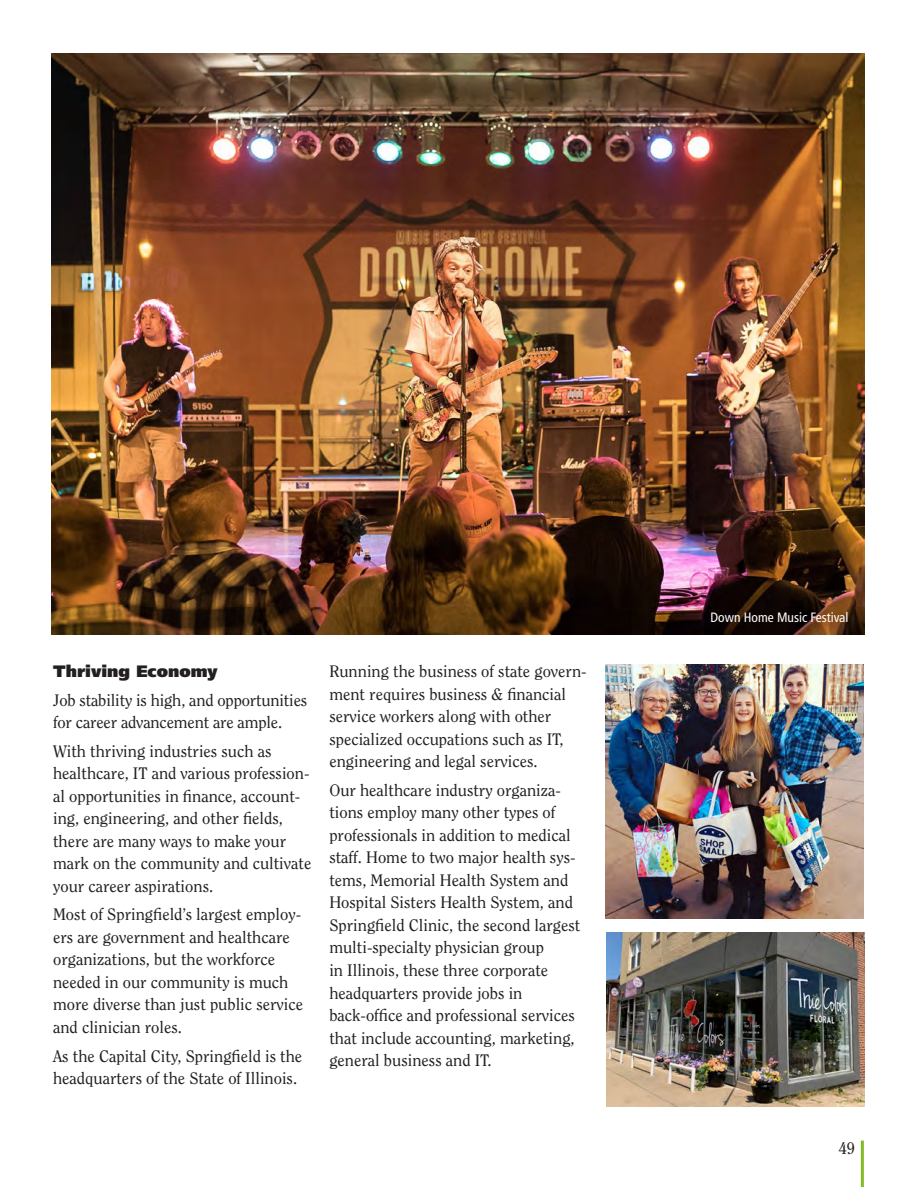
<style>
.page{position:relative;width:917px;height:1187px;background:#fff}
.page>*{position:absolute;margin:0;border:0;box-sizing:border-box;transform-origin:0 0}
.t1{font:16.5px/22.5px "Clearface Std";color:#231f20}
.Attraction_Head{font:900 16.5px "Frutiger LT Std";color:#231f20}
.t2{font:condensed 13.5px "Frutiger LT Std";color:#fff}
</style>
<div class="page">
<hr style="left:860px;top:1140px;width:3px;height:46px;background:#82bb27">
<img style="left:51px;top:53px;width:813px;height:581px">
<img style="left:605px;top:664px;width:258px;height:254px">
<img style="left:606px;top:932px;width:258px;height:174px">
<p class="Attraction_Head" style="left:53px;top:661px;width:166px">Thriving Economy</p>
<p class="t1" style="left:53px;top:688px;width:255px">Job stability is high, and opportunities for career advancement are ample.</p>
<p class="t1" style="left:53px;top:739px;width:259px">With thriving industries such as healthcare, IT and various profession&shy;al opportunities in finance, account&shy;ing, engineering, and other fields, there are many ways to make your mark on the community and cultivate your career aspirations.</p>
<p class="t1" style="left:53px;top:903px;width:251px">Most of Springfield’s largest employ&shy;ers are government and healthcare organizations, but the workforce needed in our community is much more diverse than just public service and clinician roles.</p>
<p class="t1" style="left:53px;top:1044px;width:250px">As the Capital City, Springfield is the headquarters of the State of Illinois.</p>
<p class="t1" style="left:329px;top:660px;width:259px">Running the business of state govern&shy;ment requires business &amp; financial service workers along with other specialized occupations such as IT, engineering and legal services.</p>
<p class="t1" style="left:329px;top:778px;width:252px">Our healthcare industry organiza&shy;tions employ many other types of professionals in addition to medical staff. Home to two major health sys&shy;tems, Memorial Health System and Hospital Sisters Health System, and Springfield Clinic, the second largest multi-specialty physician group<br>in Illinois, these three corporate headquarters provide jobs in back-office and professional services that include accounting, marketing, general business and IT.</p>
<p class="t2" style="left:710px;top:609px;width:139px">Down Home Music Festival</p>
<p class="t1" style="left:838px;top:1136px;width:18px">49</p>
</div>
